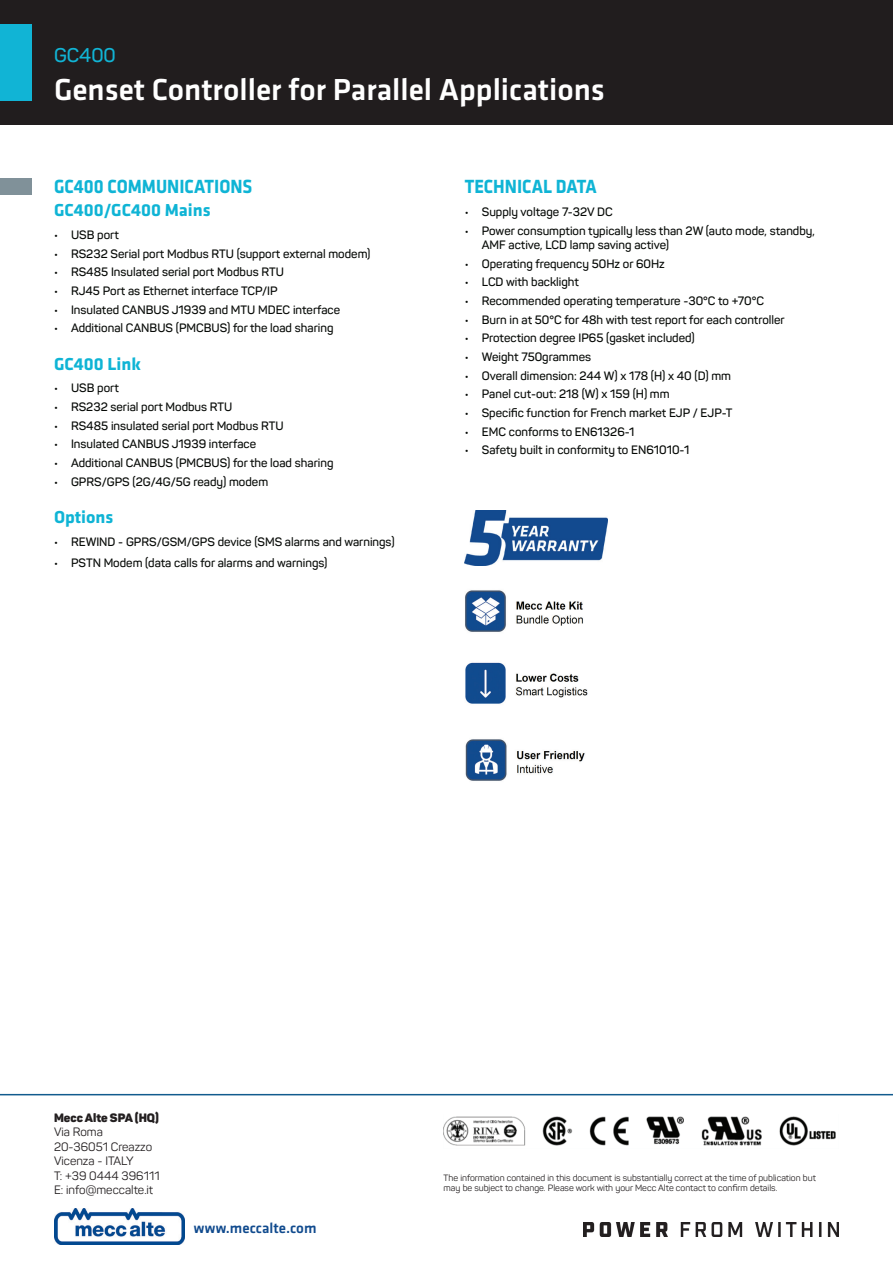
<style>
.page{position:relative;width:893px;height:1263px;background:#fff}
.page>*{position:absolute;margin:0;border:0;box-sizing:border-box;transform-origin:0 0}
.t1{font:500 31.5px "Klavika";color:#fff}
.t2{font:700 19.8px "Klavika";color:#0fb4d5;scale:.91 1}
.t3{font:600 19.5px "Panton";color:#11b4d5}
.t4{font:700 18px "Klavika";color:#0fb4d5}
.t5{font:500 15px "Klavika";color:#114b8e}
.t6{font:600 12px/14.4px "Panton";color:#060906}
.t7{font:12px/14.4px "Panton";color:#231f20}
.t8{font:900 12px "Panton";color:#231f20}
.t9{font:9px/10.8px "Panton";color:#231f20}
</style>
<div class="page">
<img style="left:54px;top:1209px;width:130px;height:36px">
<img style="left:584px;top:1222px;width:255px;height:15px">
<hr style="left:0;top:1094px;width:893px;height:1px;background:#115b8e">
<img style="left:444px;top:1116px;width:392px;height:30px">
<div style="left:0;top:0;width:893px;height:124px;background:#211d1e"></div>
<div style="left:0;top:24px;width:32px;height:76px;background:#11b4d5"></div>
<div style="left:0;top:179px;width:32px;height:16px;background:#809199"></div>
<img style="left:465px;top:510px;width:143px;height:56px">
<img style="left:465px;top:590px;width:118px;height:42px">
<img style="left:465px;top:662px;width:123px;height:42px">
<img style="left:465px;top:739px;width:120px;height:42px">
<h3 class="t3" style="left:54px;top:43px;width:63px">GC400</h3>
<h1 class="t1" style="left:54px;top:73px;width:552px">Genset Controller for Parallel Applications</h1>
<h2 class="t2" style="left:54px;top:176px;width:220px">GC400 COMMUNICATIONS</h2>
<h3 class="t4" style="left:54px;top:200px;width:158px">GC400/GC400 Mains</h3>
<p class="t6" style="left:54px;top:227px;width:66px">• USB port</p>
<p class="t6" style="left:54px;top:246px;width:318px">• RS232 Serial port Modbus RTU (support external modem)</p>
<p class="t6" style="left:54px;top:265px;width:231px">• RS485 Insulated serial port Modbus RTU</p>
<p class="t6" style="left:54px;top:283px;width:225px">• RJ45 Port as Ethernet interface TCP/IP</p>
<p class="t6" style="left:54px;top:302px;width:288px">• Insulated CANBUS J1939 and MTU MDEC interface</p>
<p class="t6" style="left:54px;top:321px;width:281px">• Additional CANBUS (PMCBUS) for the load sharing</p>
<h3 class="t4" style="left:54px;top:354px;width:88px">GC400 Link</h3>
<p class="t6" style="left:54px;top:381px;width:66px">• USB port</p>
<p class="t6" style="left:54px;top:400px;width:180px">• RS232 serial port Modbus RTU</p>
<p class="t6" style="left:54px;top:418px;width:231px">• RS485 insulated serial port Modbus RTU</p>
<p class="t6" style="left:54px;top:437px;width:204px">• Insulated CANBUS J1939 interface</p>
<p class="t6" style="left:54px;top:456px;width:281px">• Additional CANBUS (PMCBUS) for the load sharing</p>
<p class="t6" style="left:54px;top:474px;width:216px">• GPRS/GPS (2G/4G/5G ready) modem</p>
<h3 class="t4" style="left:54px;top:507px;width:61px">Options</h3>
<p class="t6" style="left:54px;top:534px;width:342px">• REWIND - GPRS/GSM/GPS device (SMS alarms and warnings)</p>
<p class="t6" style="left:54px;top:555px;width:275px">• PSTN Modem (data calls for alarms and warnings)</p>
<h2 class="t2" style="left:465px;top:176px;width:147px">TECHNICAL DATA</h2>
<p class="t6" style="left:465px;top:205px;width:149px">• Supply voltage 7-32V DC</p>
<p class="t6" style="left:482px;top:223px;width:335px;text-indent:-17px">• Power consumption typically less than 2W (auto mode, standby,<br>AMF active, LCD lamp saving active)</p>
<p class="t6" style="left:465px;top:256px;width:202px">• Operating frequency 50Hz or 60Hz</p>
<p class="t6" style="left:465px;top:275px;width:116px">• LCD with backlight</p>
<p class="t6" style="left:465px;top:294px;width:301px">• Recommended operating temperature -30°C to +70°C</p>
<p class="t6" style="left:465px;top:312px;width:321px">• Burn in at 50°C for 48h with test report for each controller</p>
<p class="t6" style="left:465px;top:331px;width:231px">• Protection degree IP65 (gasket included)</p>
<p class="t6" style="left:465px;top:350px;width:128px">• Weight 750grammes</p>
<p class="t6" style="left:465px;top:368px;width:268px">• Overall dimension: 244 W) x 178 (H) x 40 (D) mm</p>
<p class="t6" style="left:465px;top:387px;width:206px">• Panel cut-out: 218 (W) x 159 (H) mm</p>
<p class="t6" style="left:465px;top:405px;width:269px">• Specific function for French market EJP / EJP-T</p>
<p class="t6" style="left:465px;top:424px;width:171px">• EMC conforms to EN61326-1</p>
<p class="t6" style="left:465px;top:443px;width:226px">• Safety built in conformity to EN61010-1</p>
<p class="t8" style="left:54px;top:1110px;width:107px">Mecc Alte SPA (HQ)</p>
<p class="t7" style="left:54px;top:1125px;width:107px">Via Roma<br>20-36051 Creazzo<br>Vicenza - ITALY<br>T: +39 0444 396111<br>E: info@meccalte.it</p>
<p class="t5" style="left:194px;top:1220px;width:124px">www.meccalte.com</p>
<p class="t9" style="left:444px;top:1172px;width:374px">The information contained in this document is substantially correct at the time of publication but may be subject to change. Please work with your Mecc Alte contact to confirm details.</p>
</div>
